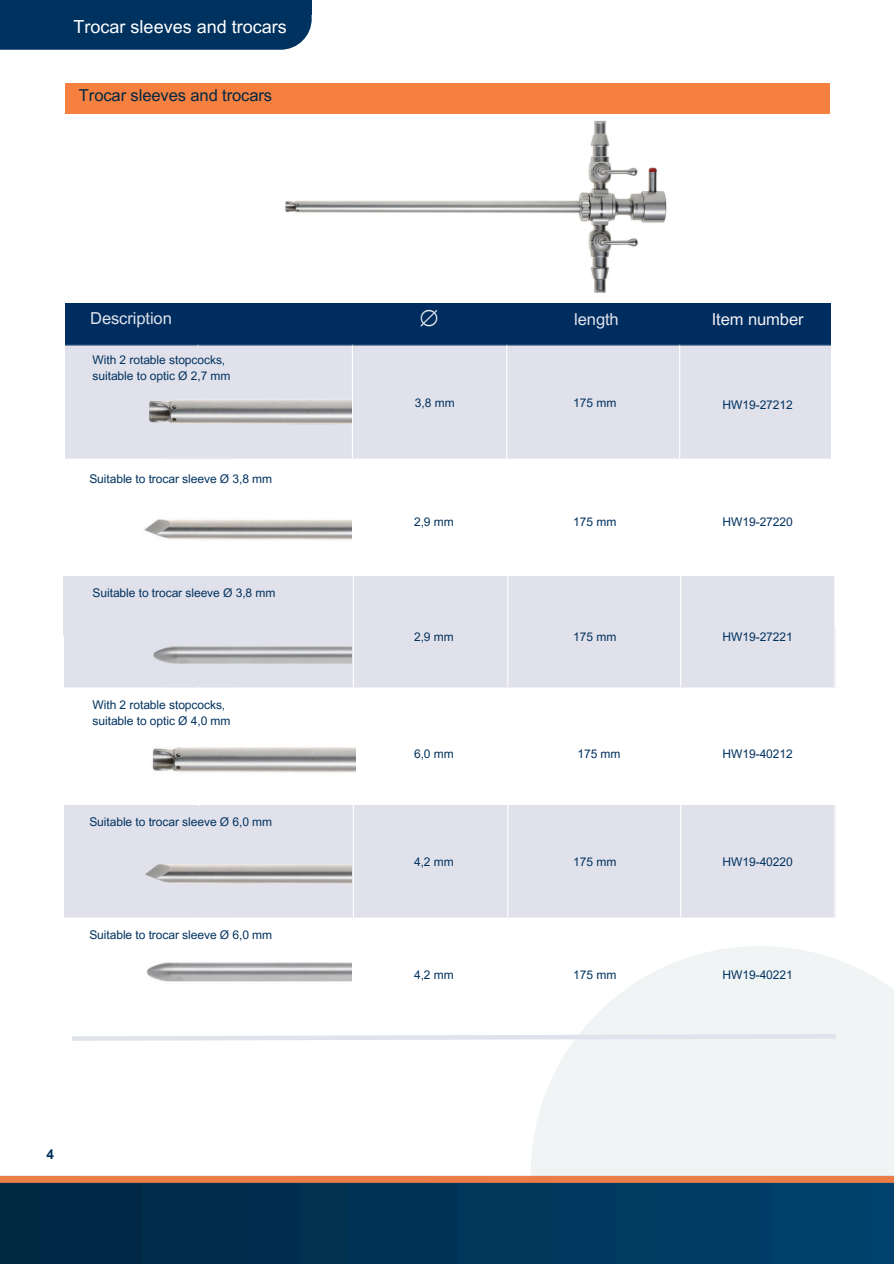
<style>
.page{position:relative;width:894px;height:1264px;background:#fff}
.page>*{position:absolute;margin:0;border:0;box-sizing:border-box;transform-origin:0 0}
.t1{font:22.5px "Free Sans";color:#e3e9ec}
.t2{font:18px "Arial MT Pro";color:#fff}
.t3{font:16.5px "Arial MT Pro";letter-spacing:-.005em;color:#002742}
.t4{font:16.5px "Arial MT Pro";letter-spacing:-.005em;color:#e1e3ec}
.t5{font:16.5px "Arial MT Pro";letter-spacing:-.005em;color:#f0f0f5}
.t6{font:700 13.5px "Arial MT Pro";color:#00325f}
.t7{font:12px/16px "Arial MT Pro";letter-spacing:-.005em;color:#00325f}
</style>
<div class="page">
<img style="left:66px;top:303px;width:764px;height:97px">
<div style="left:165px;top:347px;width:68px;height:30px;background:#e1e1eb"></div>
<div style="left:165px;top:576px;width:67px;height:29px;background:#e1e1eb"></div>
<div style="left:64px;top:628px;width:771px;height:60px;background:#e1e1eb"></div>
<div style="left:165px;top:806px;width:68px;height:24px;background:#e1e1eb"></div>
<div style="left:64px;top:858px;width:771px;height:59px;background:#e1e1eb"></div>
<div style="left:530px;top:946px;width:363px;height:317px;background:linear-gradient(to right,#f7f8f9,#f0f3f4)"></div>
<svg style="left:72px;top:1031px;width:767px;height:12px"></svg>
<img style="left:285px;top:120px;width:382px;height:173px">
<img style="left:144px;top:519px;width:207px;height:21px">
<img style="left:144px;top:605px;width:207px;height:83px">
<img style="left:147px;top:377px;width:204px;height:73px">
<img style="left:134px;top:830px;width:217px;height:88px">
<img style="left:146px;top:962px;width:205px;height:20px">
<img style="left:152px;top:747px;width:203px;height:26px">
<div style="left:66px;top:83px;width:763px;height:30px;background:#f58040"></div>
<img style="left:0;top:1167px;width:893px;height:96px">
<div style="left:0;top:0;width:311px;height:50px;background:#00325f"></div>
<p class="t2" style="left:74px;top:20px;width:215px">Trocar sleeves and trocars</p>
<p class="t3" style="left:79px;top:89px;width:195px">Trocar sleeves and trocars</p>
<p class="t1" style="left:420px;top:306px;width:20px">⌀</p>
<p class="t4" style="left:574px;top:313px;width:46px">length</p>
<p class="t4" style="left:90px;top:312px;width:83px">Description</p>
<p class="t5" style="left:711px;top:313px;width:93px">Item number</p>
<p class="t7" style="left:93px;top:353px;width:134px">With 2 rotable stopcocks,</p>
<p class="t7" style="left:93px;top:369px;width:139px">suitable to optic Ø 2,7 mm</p>
<p class="t7" style="left:89px;top:472px;width:184px">Suitable to trocar sleeve Ø 3,8 mm</p>
<p class="t7" style="left:92px;top:586px;width:184px">Suitable to trocar sleeve Ø 3,8 mm</p>
<p class="t7" style="left:93px;top:698px;width:139px">With 2 rotable stopcocks, suitable to optic Ø 4,0 mm</p>
<p class="t7" style="left:89px;top:815px;width:184px">Suitable to trocar sleeve Ø 6,0 mm</p>
<p class="t7" style="left:89px;top:928px;width:184px">Suitable to trocar sleeve Ø 6,0 mm</p>
<p class="t7" style="left:415px;top:396px;width:41px">3,8 mm</p>
<p class="t7" style="left:573px;top:396px;width:45px">175 mm</p>
<p class="t7" style="left:722px;top:398px;width:72px">HW19-27212</p>
<p class="t7" style="left:414px;top:515px;width:41px">2,9 mm</p>
<p class="t7" style="left:573px;top:515px;width:45px">175 mm</p>
<h2 class="t7" style="left:722px;top:515px;width:72px">HW19-27220</h2>
<p class="t7" style="left:414px;top:629px;width:41px">2,9 mm</p>
<p class="t7" style="left:573px;top:629px;width:45px">175 mm</p>
<p class="t7" style="left:722px;top:629px;width:72px">HW19-27221</p>
<p class="t7" style="left:414px;top:747px;width:41px">6,0 mm</p>
<p class="t7" style="left:577px;top:747px;width:45px">175 mm</p>
<p class="t7" style="left:722px;top:747px;width:72px">HW19-40212</p>
<h2 class="t7" style="left:414px;top:855px;width:41px">4,2 mm</h2>
<p class="t7" style="left:573px;top:855px;width:45px">175 mm</p>
<p class="t7" style="left:722px;top:855px;width:72px">HW19-40220</p>
<p class="t7" style="left:414px;top:968px;width:41px">4,2 mm</p>
<h2 class="t7" style="left:573px;top:968px;width:45px">175 mm</h2>
<p class="t7" style="left:722px;top:968px;width:72px">HW19-40221</p>
<p class="t6" style="left:46px;top:1148px;width:9px">4</p>
</div>
